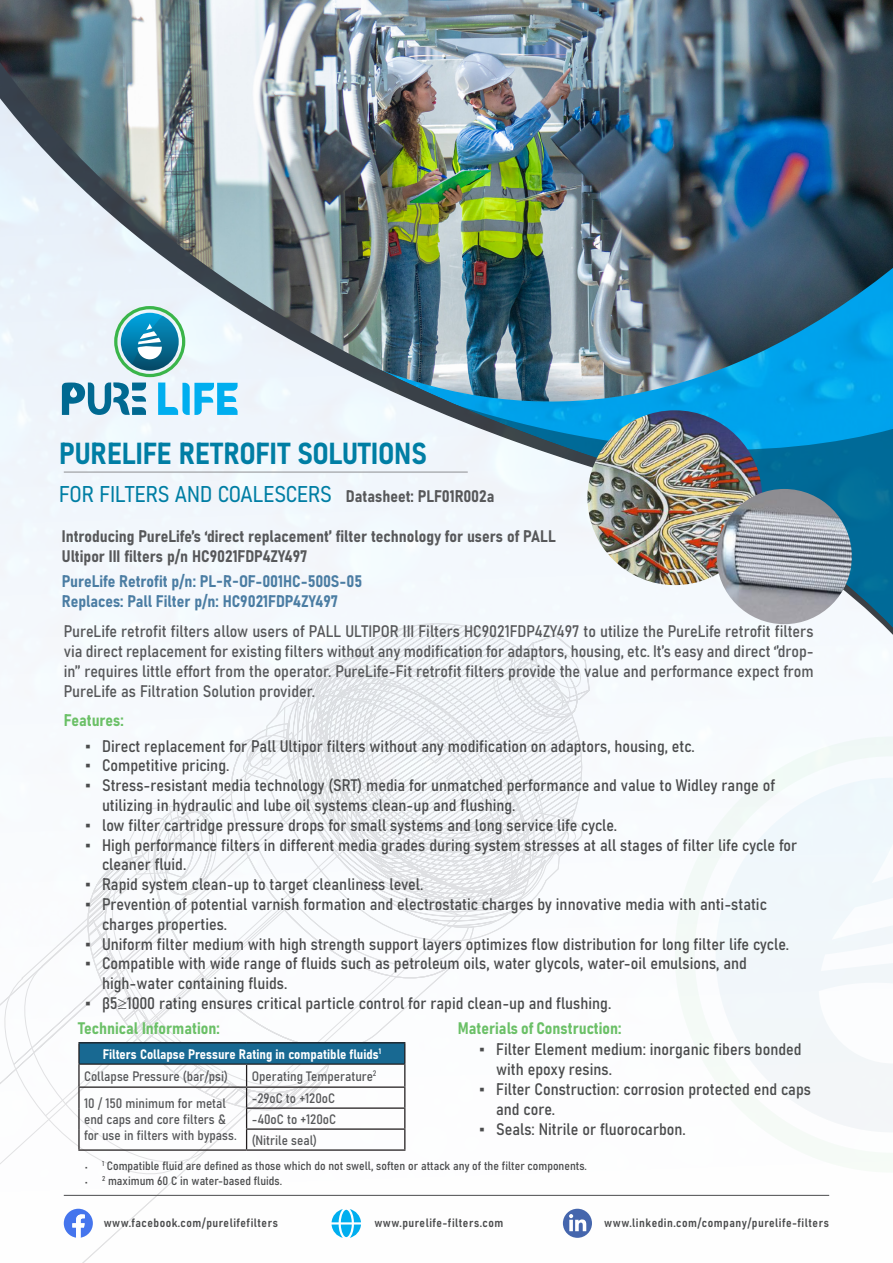
<style>
.page{position:relative;width:893px;height:1263px;background:#fff}
.page>*{position:absolute;margin:0;border:0;box-sizing:border-box;transform-origin:0 0}
.t1{font:30px "Bahnschrift";color:#007ea4}
.t2{font:22.5px "Bahnschrift";color:#007ea4}
.t3{font:16.5px/19.8px "Bahnschrift";color:#4b4c4d}
.Heading_2{font:16.5px/19.8px "Bahnschrift";color:#57585a;text-align:justify}
.t4{font:16.5px "Bahnschrift";color:#4b7da3}
.t5{font:16.5px "Bahnschrift";color:#6bc067}
.t6{font:13.5px/16.2px "Bahnschrift";color:#57585a}
.Heading_2-2{font:13.5px "Bahnschrift";color:#fff}
.t7{font:12px "Bahnschrift";color:#4b4c4d}
.t8{font:12px "Bahnschrift";letter-spacing:.045em;color:#4b4c4d}
.t9{font:7.05px "Times New Roman";color:#4b4c4d}
.s1{font-family:"Times New Roman"}
</style>
<div class="page">
<img style="left:0;top:0;width:893px;height:1238px">
<svg style="left:0;top:1188px;width:260px;height:75px"></svg>
<svg style="left:0;top:732px;width:458px;height:456px"></svg>
<svg style="left:10px;top:720px;width:468px;height:456px"></svg>
<svg style="left:70px;top:806px;width:20px;height:322px"></svg>
<div style="left:314px;top:608px;width:284px;height:287px;background:#f4f9fd"></div>
<svg style="left:675px;top:736px;width:218px;height:437px"></svg>
<div style="left:716px;top:778px;width:177px;height:19px;background:#f3fafc"></div>
<svg style="left:700px;top:797px;width:193px;height:441px"></svg>
<hr style="left:64px;top:1195px;width:765px;height:1px;background:#4b4c4d">
<svg style="left:64px;top:1209px;width:29px;height:29px"></svg>
<div style="left:563px;top:1209px;width:29px;height:29px;background:#4566ad;border-radius:50%"></div>
<svg style="left:569px;top:1214px;width:17px;height:17px"></svg>
<svg style="left:332px;top:1209px;width:29px;height:29px"></svg>
<hr style="left:64px;top:471px;width:404px;height:2px;background:#939598">
<img style="left:587px;top:410px;width:175px;height:175px;border-radius:87px">
<img style="left:717px;top:489px;width:135px;height:135px;border-radius:68px">
<svg style="left:158px;top:382px;width:80px;height:33px;background:#6dcef4"></svg>
<svg style="left:62px;top:382px;width:84px;height:33px;background:#70abc3"></svg>
<div style="left:114px;top:306px;width:71px;height:71px;border:3px solid #3ab54a;border-radius:50%"></div>
<svg style="left:121px;top:313px;width:58px;height:58px"></svg>
<svg style="left:132px;top:316px;width:47px;height:55px;background:#4499b3"></svg>
<div style="left:79px;top:1043px;width:326px;height:21px;background:#186992"></div>
<hr style="left:78px;top:1042px;width:169px;height:1px;background:#231f20">
<hr style="left:78px;top:1043px;width:2px;height:20px;background:#231f20">
<hr style="left:78px;top:1063px;width:169px;height:2px;background:#231f20">
<hr style="left:78px;top:1065px;width:2px;height:21px;background:#231f20">
<hr style="left:78px;top:1086px;width:169px;height:2px;background:#231f20">
<hr style="left:78px;top:1088px;width:2px;height:20px;background:#231f20">
<hr style="left:78px;top:1108px;width:2px;height:21px;background:#231f20">
<hr style="left:78px;top:1129px;width:2px;height:20px;background:#231f20">
<svg style="left:90px;top:635px;width:501px;height:514px"></svg>
<hr style="left:78px;top:1149px;width:169px;height:2px;background:#231f20">
<hr style="left:247px;top:1149px;width:158px;height:2px;background:#231f20">
<p class="t1" style="left:59px;top:431px;width:369px">PURELIFE RETROFIT SOLUTIONS</p>
<p class="t2" style="left:59px;top:477px;width:274px">FOR FILTERS AND COALESCERS</p>
<p class="Heading_2" style="left:62px;top:525px;width:495px">Introducing PureLife’s ‘direct replacement’ filter technology for users of PALL</p>
<p class="Heading_2" style="left:62px;top:545px;width:247px">Ultipor III filters p/n HC9021FDP4ZY497</p>
<p class="t4" style="left:62px;top:569px;width:302px">PureLife Retrofit p/n: PL-R-OF-001HC-500S-05</p>
<p class="t4" style="left:62px;top:589px;width:278px">Replaces: Pall Filter p/n: HC9021FDP4ZY497</p>
<p class="Heading_2" style="left:64px;top:620px;width:751px">PureLife retrofit filters allow users of PALL ULTIPOR III Filters HC9021FDP4ZY497 to utilize the PureLife retrofit filters via direct replacement for existing filters without any modification for adaptors, housing, etc. It’s easy and direct ‘’drop&shy;in’’ requires little effort from the operator. PureLife-Fit retrofit filters provide the value and performance expect from PureLife as Filtration Solution provider.</p>
<p class="t3" style="left:85px;top:735px;width:611px"><span class="s1">▪</span> Direct replacement for Pall Ultipor filters without any modification on adaptors, housing, etc.</p>
<p class="t3" style="left:85px;top:755px;width:146px"><span class="s1">▪</span> Competitive pricing.</p>
<p class="t3" style="left:102px;top:774px;width:674px;text-indent:-17px"><span class="s1">▪</span> Stress-resistant media technology (SRT) media for unmatched performance and value to Widley range of utilizing in hydraulic and lube oil systems clean-up and flushing.</p>
<p class="t3" style="left:85px;top:814px;width:534px"><span class="s1">▪</span> low filter cartridge pressure drops for small systems and long service life cycle.</p>
<p class="t3" style="left:102px;top:834px;width:697px;text-indent:-17px"><span class="s1">▪</span> High performance filters in different media grades during system stresses at all stages of filter life cycle for cleaner fluid.</p>
<p class="t3" style="left:85px;top:873px;width:340px"><span class="s1">▪</span> Rapid system clean-up to target cleanliness level.</p>
<p class="t3" style="left:102px;top:893px;width:666px;text-indent:-17px"><span class="s1">▪</span> Prevention of potential varnish formation and electrostatic charges by innovative media with anti-static charges properties.</p>
<p class="t3" style="left:85px;top:933px;width:705px"><span class="s1">▪</span> Uniform filter medium with high strength support layers optimizes flow distribution for long filter life cycle.</p>
<p class="t3" style="left:102px;top:953px;width:646px;text-indent:-17px"><span class="s1">▪</span> Compatible with wide range of fluids such as petroleum oils, water glycols, water-oil emulsions, and high-water containing fluids.</p>
<p class="t3" style="left:85px;top:992px;width:528px"><span class="s1">▪</span> β5≥1000 rating ensures critical particle control for rapid clean-up and flushing.</p>
<p class="Heading_2" style="left:346px;top:485px;width:150px">Datasheet: PLF01R002a</p>
<p class="t5" style="left:64px;top:707px;width:61px">Features:</p>
<p class="t5" style="left:78px;top:1015px;width:143px">Technical Information:</p>
<p class="t5" style="left:458px;top:1015px;width:165px">Materials of Construction:</p>
<p class="Heading_2-2" style="left:103px;top:1044px;width:280px">Filters Collapse Pressure Rating in compatible fluids<sup>1</sup></p>
<p class="t6" style="left:84px;top:1067px;width:145px">Collapse Pressure (bar/psi)</p>
<p class="t6" style="left:252px;top:1067px;width:126px">Operating Temperature<sup>2</sup></p>
<p class="t6" style="left:84px;top:1094px;width:154px">10 / 150 minimum for metal end caps and core filters &amp; for use in filters with bypass.</p>
<p class="t6" style="left:252px;top:1089px;width:85px">-29oC to +120oC</p>
<p class="t3" style="left:496px;top:1038px;width:307px;text-indent:-17px"><span class="s1">▪</span> Filter Element medium: inorganic fibers bonded with epoxy resins.</p>
<p class="t3" style="left:496px;top:1078px;width:316px;text-indent:-17px"><span class="s1">▪</span> Filter Construction: corrosion protected end caps and core.</p>
<p class="t3" style="left:479px;top:1118px;width:208px"><span class="s1">▪</span> Seals: Nitrile or fluorocarbon.</p>
<p class="t6" style="left:252px;top:1110px;width:86px">-40oC to +120oC</p>
<p class="t6" style="left:252px;top:1131px;width:67px">(Nitrile seal)</p>
<p class="t9" style="left:85px;top:1163px;width:4px">▪</p>
<p class="t7" style="left:102px;top:1157px;width:486px"><sup>1</sup> Compatible fluid are defined as those which do not swell, soften or attack any of the filter components.</p>
<p class="t9" style="left:85px;top:1177px;width:4px">▪</p>
<p class="t7" style="left:102px;top:1171px;width:182px"><sup>2</sup> maximum 60 C in water-based fluids.</p>
<p class="t8" style="left:104px;top:1213px;width:176px">www.facebook.com/purelifefilters</p>
<p class="t8" style="left:374px;top:1213px;width:130px">www.purelife-filters.com</p>
<p class="t8" style="left:604px;top:1213px;width:226px">www.linkedin.com/company/purelife-filters</p>
</div>
